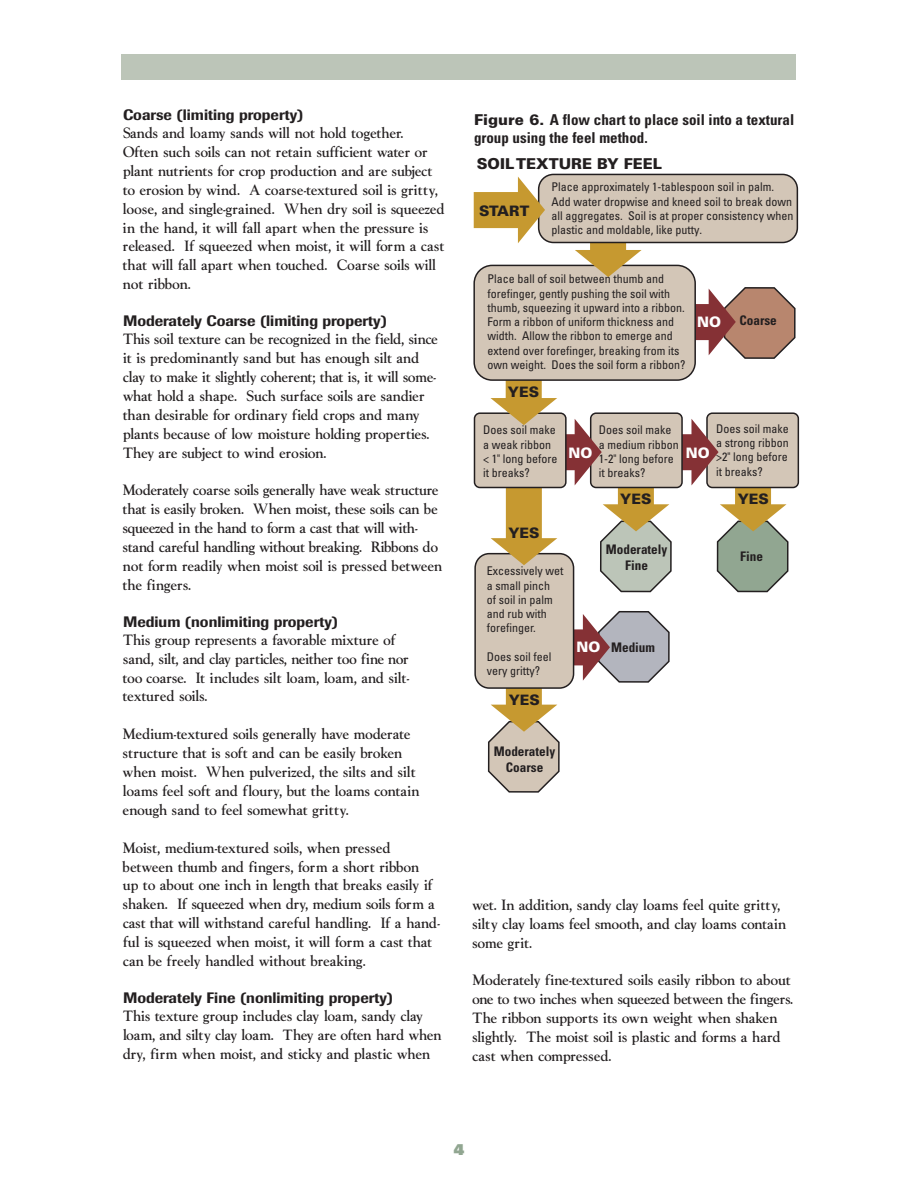
<style>
.page{position:relative;width:918px;height:1188px;background:#fff}
.page>*{position:absolute;margin:0;border:0;box-sizing:border-box;transform-origin:0 0}
.t1{font:15.75px/18.9px "Goudy Light DTC";color:#231f20}
.t2{font:500 15px "Imago";color:#231f20}
.t3{font:700 condensed 15px/18px "Univers";color:#231f20}
.t4{font:900 15px "Univers";color:#231f20}
.t5{font:900 15px "Univers";color:#91a691}
.t6{font:900 14.4px "Univers";color:#231f20}
.t7{font:900 14.4px "Univers";color:#fff}
.t8{font:700 condensed 13.2px/16.2px "Univers";color:#231f20;text-align:center}
.t9{font:condensed 12px/14.2px "Univers";color:#231f20}
.s1{font-weight:900;font-stretch:normal}
.s2{font-weight:900;font-stretch:normal;font-size:14.4px;color:#fff}
</style>
<div class="page">
<div style="left:122px;top:54px;width:674px;height:25px;background:#bcc5b8"></div>
<svg style="left:487px;top:610px;width:183px;height:183px"></svg>
<div style="left:474px;top:553px;width:100px;height:136px;background:#d3c6b7;border:2px solid #231f20;border-radius:14px"></div>
<div style="left:706px;top:412px;width:93px;height:76px;background:#d3c6b7;border:2px solid #231f20;border-radius:5px"></div>
<div style="left:474px;top:412px;width:93px;height:76px;background:#d3c6b7;border:2px solid #231f20;border-radius:5px"></div>
<svg style="left:696px;top:287px;width:100px;height:72px"></svg>
<svg style="left:490px;top:380px;width:299px;height:213px"></svg>
<div style="left:473px;top:265px;width:223px;height:116px;background:#d3c6b7;border:2px solid #231f20;border-radius:18px"></div>
<svg style="left:575px;top:243px;width:67px;height:34px"></svg>
<div style="left:538px;top:174px;width:260px;height:69px;background:#d3c6b7;border:2px solid #231f20;border-radius:15px"></div>
<svg style="left:474px;top:177px;width:71px;height:66px"></svg>
<p class="t2" style="left:123px;top:109px;width:182px">Coarse (limiting property)</p>
<p class="t1" style="left:123px;top:125px;width:323px">Sands and loamy sands will not hold together.<br>Often such soils can not retain sufficient water or plant nutrients for crop production and are subject to erosion by wind. A coarse-textured soil is gritty, loose, and single-grained. When dry soil is squeezed in the hand, it will fall apart when the pressure is released. If squeezed when moist, it will form a cast that will fall apart when touched. Coarse soils will not ribbon.</p>
<p class="t2" style="left:123px;top:316px;width:265px">Moderately Coarse (limiting property)</p>
<p class="t1" style="left:123px;top:331px;width:316px">This soil texture can be recognized in the field, since it is predominantly sand but has enough silt and clay to make it slightly coherent; that is, it will some&shy;what hold a shape. Such surface soils are sandier than desirable for ordinary field crops and many plants because of low moisture holding properties.<br>They are subject to wind erosion.</p>
<p class="t1" style="left:123px;top:482px;width:321px">Moderately coarse soils generally have weak structure that is easily broken. When moist, these soils can be squeezed in the hand to form a cast that will with&shy;stand careful handling without breaking. Ribbons do not form readily when moist soil is pressed between the fingers.</p>
<p class="t2" style="left:123px;top:616px;width:217px">Medium (nonlimiting property)</p>
<p class="t1" style="left:123px;top:631px;width:288px">This group represents a favorable mixture of sand, silt, and clay particles, neither too fine nor too coarse. It includes silt loam, loam, and silt&shy;textured soils.</p>
<p class="t1" style="left:123px;top:726px;width:298px">Medium-textured soils generally have moderate structure that is soft and can be easily broken when moist. When pulverized, the silts and silt loams feel soft and floury, but the loams contain enough sand to feel somewhat gritty.</p>
<p class="t1" style="left:123px;top:839px;width:319px">Moist, medium-textured soils, when pressed between thumb and fingers, form a short ribbon<br>up to about one inch in length that breaks easily if shaken. If squeezed when dry, medium soils form a cast that will withstand careful handling. If a hand&shy;ful is squeezed when moist, it will form a cast that can be freely handled without breaking.</p>
<p class="t2" style="left:123px;top:992px;width:272px">Moderately Fine (nonlimiting property)</p>
<p class="t1" style="left:123px;top:1008px;width:320px">This texture group includes clay loam, sandy clay loam, and silty clay loam. They are often hard when dry, firm when moist, and sticky and plastic when</p>
<p class="t3" style="left:474px;top:112px;width:322px"><span class="s1">Figure 6.</span> A flow chart to place soil into a textural group using the feel method.</p>
<p class="t4" style="left:477px;top:158px;width:187px">SOIL TEXTURE BY FEEL</p>
<p class="t6" style="left:479px;top:206px;width:52px">START</p>
<p class="t9" style="left:551px;top:181px;width:244px">Place approximately 1-tablespoon soil in palm.<br>Add water dropwise and kneed soil to break down all aggregates. Soil is at proper consistency when plastic and moldable, like putty.</p>
<p class="t9" style="left:487px;top:273px;width:200px">Place ball of soil between thumb and forefinger, gently pushing the soil with thumb, squeezing it upward into a ribbon.<br>Form a ribbon of uniform thickness and width. Allow the ribbon to emerge and extend over forefinger, breaking from its own weight. Does the soil form a ribbon?</p>
<p class="t6" style="left:508px;top:386px;width:33px">YES</p>
<p class="t7" style="left:697px;top:317px;width:26px">NO</p>
<p class="t8" style="left:739px;top:314px;width:39px">Coarse</p>
<p class="t9" style="left:483px;top:424px;width:76px">Does soil make a weak ribbon &lt; 1" long before it breaks?</p>
<p class="t6" style="left:508px;top:528px;width:33px">YES</p>
<p class="t9" style="left:599px;top:424px;width:81px">Does soil make a medium ribbon<br>1-2" long before it breaks?</p>
<p class="t9" style="left:716px;top:423px;width:74px;text-align:justify">Does soil make a strong ribbon &gt;2" long before it breaks?</p>
<p class="t7" style="left:569px;top:447px;width:25px">NO</p>
<p class="t7" style="left:686px;top:447px;width:25px">NO</p>
<p class="t6" style="left:620px;top:494px;width:33px">YES</p>
<p class="t6" style="left:738px;top:494px;width:33px">YES</p>
<p class="t9" style="left:487px;top:565px;width:78px">Excessively wet a small pinch<br>of soil in palm and rub with forefinger.</p>
<p class="t9" style="left:487px;top:650px;width:66px">Does soil feel very gritty?</p>
<p class="t6" style="left:509px;top:694px;width:33px">YES</p>
<p class="t8" style="left:606px;top:542px;width:63px">Moderately<br>Fine</p>
<p class="t8" style="left:576px;top:640px;width:80px"><span class="s2">NO</span> Medium</p>
<p class="t8" style="left:494px;top:744px;width:63px">Moderately<br>Coarse</p>
<p class="t8" style="left:740px;top:550px;width:24px">Fine</p>
<p class="t1" style="left:473px;top:897px;width:315px">wet. In addition, sandy clay loams feel quite gritty, silty clay loams feel smooth, and clay loams contain some grit.</p>
<p class="t1" style="left:473px;top:972px;width:322px">Moderately fine-textured soils easily ribbon to about one to two inches when squeezed between the fingers.<br>The ribbon supports its own weight when shaken slightly. The moist soil is plastic and forms a hard cast when compressed.</p>
<p class="t5" style="left:454px;top:1145px;width:12px">4</p>
</div>
